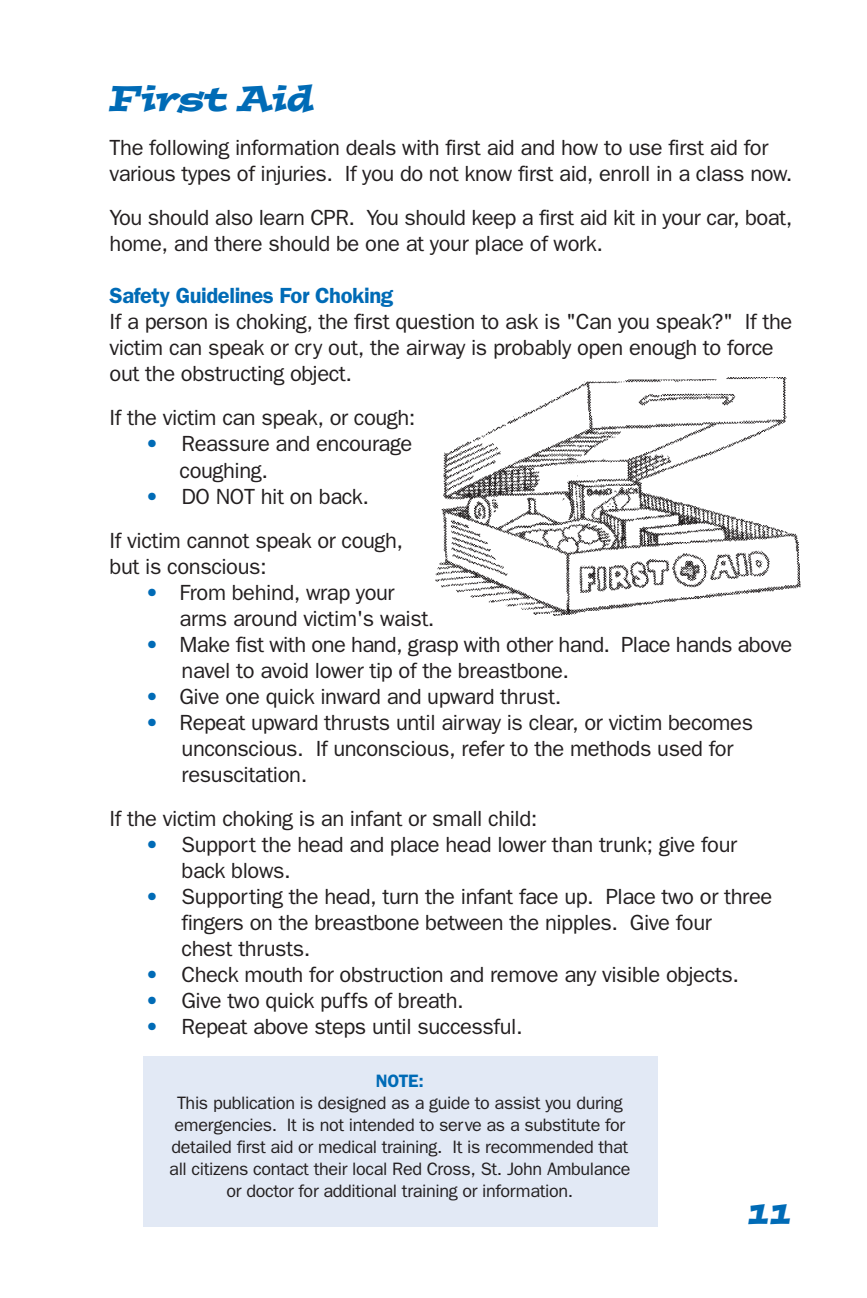
<style>
.page{position:relative;width:867px;height:1298px;background:#fff}
.page>*{position:absolute;margin:0;border:0;box-sizing:border-box;transform-origin:0 0}
.t1{font:italic 36px "Postino";letter-spacing:-.02em;color:#006bb6}
.t2{font:22px/26px "Franklin Gothic";letter-spacing:-.02em;color:#231f20}
.t3{font:600 22px "Franklin Gothic";letter-spacing:-.02em;color:#006bb6}
.t4{font:18px/22px "Franklin Gothic";letter-spacing:-.02em;color:#231f20;text-align:center}
.t5{font:600 18px "Franklin Gothic";color:#006bb6}
.s1{color:#006bb6}
</style>
<div class="page">
<div style="left:144px;top:1056px;width:514px;height:170px;background:#e2e9f5"></div>
<img style="left:436px;top:378px;width:365px;height:238px">
<h1 class="t1" style="left:110px;top:85px;width:205px">First Aid</h1>
<p class="t2" style="left:110px;top:137px;width:684px">The following information deals with first aid and how to use first aid for various types of injuries. If you do not know first aid, enroll in a class now.</p>
<p class="t2" style="left:110px;top:207px;width:684px">You should also learn CPR. You should keep a first aid kit in your car, boat, home, and there should be one at your place of work.</p>
<p class="t3" style="left:110px;top:288px;width:285px">Safety Guidelines For Choking</p>
<p class="t2" style="left:110px;top:311px;width:684px">If a person is choking, the first question to ask is "Can you speak?" If the victim can speak or cry out, the airway is probably open enough to force out the obstructing object.</p>
<p class="t2" style="left:110px;top:407px;width:307px">If the victim can speak, or cough:</p>
<p class="t2" style="left:180px;top:433px;width:234px;text-indent:-34px"><span class="s1">•</span> Reassure and encourage coughing.</p>
<p class="t2" style="left:110px;top:476px;width:295px;line-height:44px;text-align:center"><span class="s1">•</span> DO NOT hit on back.<br>If victim cannot speak or cough,</p>
<p class="t2" style="left:110px;top:555px;width:159px">but is conscious:</p>
<p class="t2" style="left:180px;top:581px;width:256px;text-indent:-34px"><span class="s1">•</span> From behind, wrap your arms around victim's waist.</p>
<p class="t2" style="left:181px;top:633px;width:612px;text-indent:-36px"><span class="s1">•</span> Make fist with one hand, grasp with other hand. Place hands above navel to avoid lower tip of the breastbone.</p>
<p class="t2" style="left:146px;top:685px;width:417px"><span class="s1">•</span> Give one quick inward and upward thrust.</p>
<p class="t2" style="left:181px;top:711px;width:573px;text-indent:-36px"><span class="s1">•</span> Repeat upward thrusts until airway is clear, or victim becomes unconscious. If unconscious, refer to the methods used for resuscitation.</p>
<p class="t2" style="left:110px;top:807px;width:429px">If the victim choking is an infant or small child:</p>
<p class="t2" style="left:181px;top:833px;width:557px;text-indent:-36px"><span class="s1">•</span> Support the head and place head lower than trunk; give four back blows.</p>
<p class="t2" style="left:181px;top:885px;width:592px;text-indent:-36px"><span class="s1">•</span> Supporting the head, turn the infant face up. Place two or three fingers on the breastbone between the nipples. Give four<br>chest thrusts.</p>
<p class="t2" style="left:146px;top:963px;width:595px"><span class="s1">•</span> Check mouth for obstruction and remove any visible objects.</p>
<p class="t2" style="left:146px;top:989px;width:320px"><span class="s1">•</span> Give two quick puffs of breath.</p>
<p class="t2" style="left:146px;top:1015px;width:378px"><span class="s1">•</span> Repeat above steps until successful.</p>
<p class="t5" style="left:376px;top:1074px;width:49px">NOTE:</p>
<p class="t4" style="left:169px;top:1092px;width:463px">This publication is designed as a guide to assist you during emergencies. It is not intended to serve as a substitute for detailed first aid or medical training. It is recommended that all citizens contact their local Red Cross, St. John Ambulance or doctor for additional training or information.</p>
</div>
